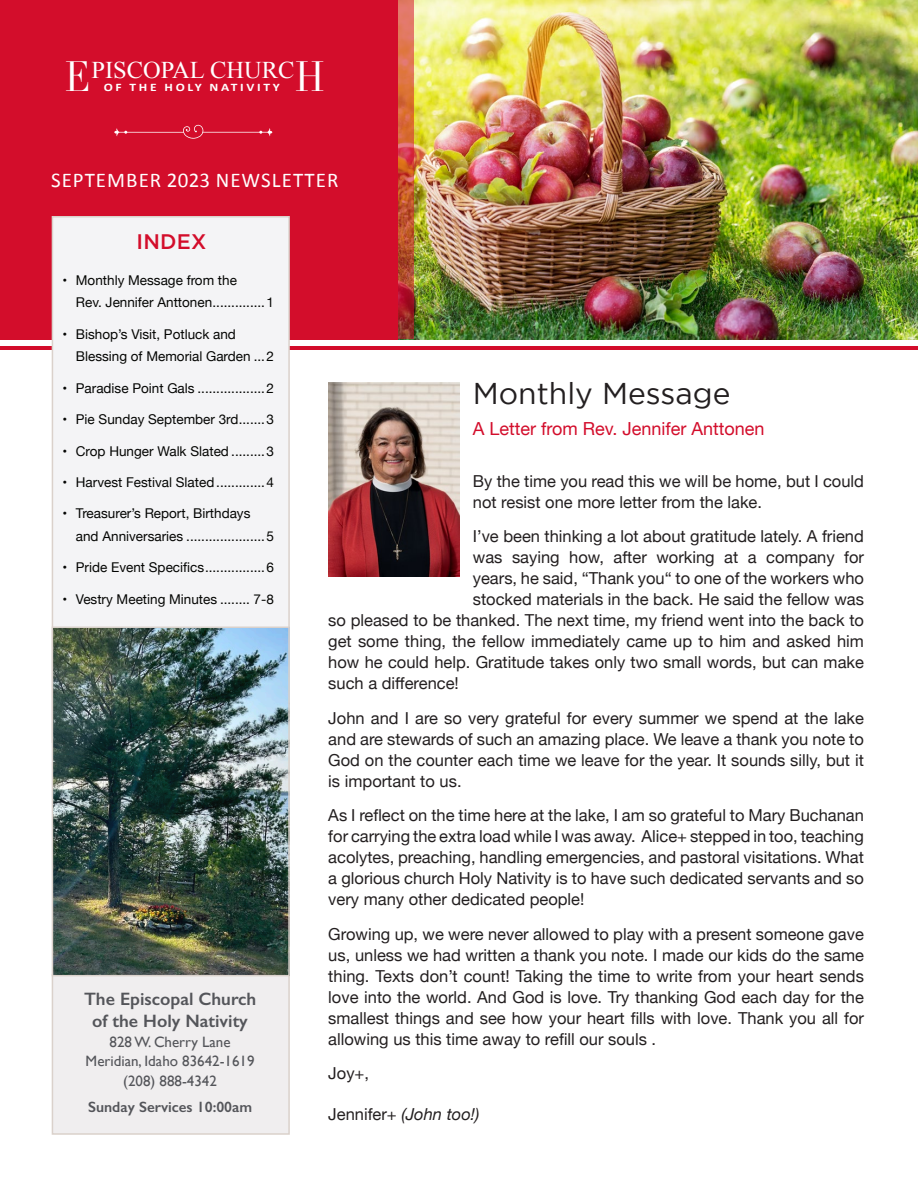
<style>
.page{position:relative;width:918px;height:1188px;background:#fff}
.page>*{position:absolute;margin:0;border:0;box-sizing:border-box;transform-origin:0 0}
.t1{font:41.4px "Didot";color:#fff;scale:.87 1}
.t2{font:30px "Gotham";color:#231f20}
.t3{font:24px "Times New Roman";color:#fff}
.t4{font:21px "Calibri";letter-spacing:.05em;color:#fff}
.t5{font:500 21px "Gotham";letter-spacing:.01em;color:#d30d2b}
.t6{font:600 18px/21.6px "Gill Sans";color:#54555a;text-align:center}
.t7{font:18px "Helvetica Neue";color:#d30d2b}
.t8{font:16.5px/21px "Helvetica Neue";color:#231f20;text-align:justify}
.t9{font:italic 16.5px "Helvetica Neue";color:#231f20}
.t10{font:15px "Gill Sans";color:#54555a}
.t11{font:600 15px "Gill Sans";color:#54555a}
.t12{font:13.5px/22.5px "Helvetica Neue";color:#040503}
.t13{font:700 11.55px "Calibri";letter-spacing:.2em;color:#fff;scale:1.18 1}
.s1{font-style:normal}
</style>
<div class="page">
<img style="left:414px;top:0;width:504px;height:339px">
<div style="left:0;top:0;width:398px;height:339px;background:#d30d2b"></div>
<img style="left:398px;top:0;width:16px;height:339px">
<hr style="left:0;top:347px;width:918px;height:3px;background:#d30d2b">
<img style="left:328px;top:382px;width:131px;height:195px">
<div style="left:51px;top:973px;width:239px;height:162px;background:#f0eeef"></div>
<svg style="left:114px;top:125px;width:158px;height:14px"></svg>
<div style="left:51px;top:216px;width:240px;height:528px;background:#f4f4f6"></div>
<img style="left:55px;top:629px;width:232px;height:344px">
<div style="left:52px;top:626px;width:238px;height:350px;border:2px solid #dad1cb"></div>
<p class="t1" style="left:65px;top:52px;width:31px">E</p>
<p class="t3" style="left:91px;top:53px;width:204px">PISCOPAL CHURC</p>
<p class="t1" style="left:295px;top:52px;width:35px">H</p>
<p class="t13" style="left:104px;top:79px;width:151px">OF THE HOLY NATIVITY</p>
<p class="t4" style="left:51px;top:165px;width:289px">SEPTEMBER 2023 NEWSLETTER</p>
<p class="t5" style="left:136px;top:230px;width:71px">INDEX</p>
<p class="t12" style="left:76px;top:270px;width:200px;text-indent:-14px">• Monthly Message from the<br>Rev. Jennifer Anttonen..............1</p>
<p class="t12" style="left:76px;top:324px;width:200px;text-indent:-14px">• Bishop’s Visit, Potluck and<br>Blessing of Memorial Garden ...2</p>
<p class="t12" style="left:62px;top:377px;width:213px">• Paradise Point Gals ..................2</p>
<p class="t12" style="left:62px;top:409px;width:213px">• Pie Sunday September 3rd.......3</p>
<p class="t12" style="left:62px;top:440px;width:213px">• Crop Hunger Walk Slated .........3</p>
<p class="t12" style="left:62px;top:472px;width:213px">• Harvest Festival Slated.............4</p>
<p class="t12" style="left:76px;top:503px;width:200px;text-indent:-14px">• Treasurer’s Report, Birthdays and Anniversaries .....................5</p>
<p class="t12" style="left:62px;top:557px;width:213px">• Pride Event Specifics................6</p>
<p class="t12" style="left:62px;top:588px;width:213px">• Vestry Meeting Minutes ........ 7-8</p>
<p class="t6" style="left:84px;top:988px;width:174px">The Episcopal Church of the Holy Nativity</p>
<p class="t10" style="left:110px;top:1033px;width:123px">828 W. Cherry Lane</p>
<p class="t10" style="left:86px;top:1052px;width:171px">Meridian, Idaho 83642-1619</p>
<p class="t10" style="left:123px;top:1072px;width:95px">(208) 888-4342</p>
<p class="t11" style="left:88px;top:1098px;width:166px">Sunday Services 10:00am</p>
<p class="t2" style="left:473px;top:377px;width:259px">Monthly Message</p>
<p class="t7" style="left:473px;top:415px;width:293px">A Letter from Rev. Jennifer Anttonen</p>
<p class="t8" style="left:473px;top:471px;width:393px">By the time you read this we will be home, but I could not resist one more letter from the lake.</p>
<p class="t8" style="left:473px;top:527px;width:393px">I’ve been thinking a lot about gratitude lately. A friend</p>
<p class="t8" style="left:473px;top:548px;width:393px">was saying how, after working at a company for</p>
<p class="t8" style="left:473px;top:569px;width:393px">years, he said, “Thank you“ to one of the workers who</p>
<p class="t8" style="left:473px;top:590px;width:393px">stocked materials in the back. He said the fellow was</p>
<p class="t8" style="left:328px;top:611px;width:537px">so pleased to be thanked. The next time, my friend went into the back to</p>
<p class="t8" style="left:328px;top:632px;width:537px">get some thing, the fellow immediately came up to him and asked him</p>
<p class="t8" style="left:328px;top:653px;width:537px">how he could help. Gratitude takes only two small words, but can make</p>
<p class="t8" style="left:328px;top:674px;width:132px">such a difference!</p>
<p class="t8" style="left:328px;top:708px;width:537px">John and I are so very grateful for every summer we spend at the lake and are stewards of such an amazing place. We leave a thank you note to God on the counter each time we leave for the year. It sounds silly, but it is important to us.</p>
<p class="t8" style="left:328px;top:806px;width:537px">As I reflect on the time here at the lake, I am so grateful to Mary Buchanan for carrying the extra load while I was away. Alice+ stepped in too, teaching acolytes, preaching, handling emergencies, and pastoral visitations. What a glorious church Holy Nativity is to have such dedicated servants and so very many other dedicated people!</p>
<p class="t8" style="left:328px;top:924px;width:537px">Growing up, we were never allowed to play with a present someone gave us, unless we had written a thank you note. I made our kids do the same thing. Texts don’t count! Taking the time to write from your heart sends love into the world. And God is love. Try thanking God each day for the smallest things and see how your heart fills with love. Thank you all for allowing us this time away to refill our souls .</p>
<p class="t8" style="left:328px;top:1064px;width:42px">Joy+,</p>
<p class="t9" style="left:328px;top:1103px;width:153px"><span class="s1">Jennifer+</span> (John too!)</p>
</div>
